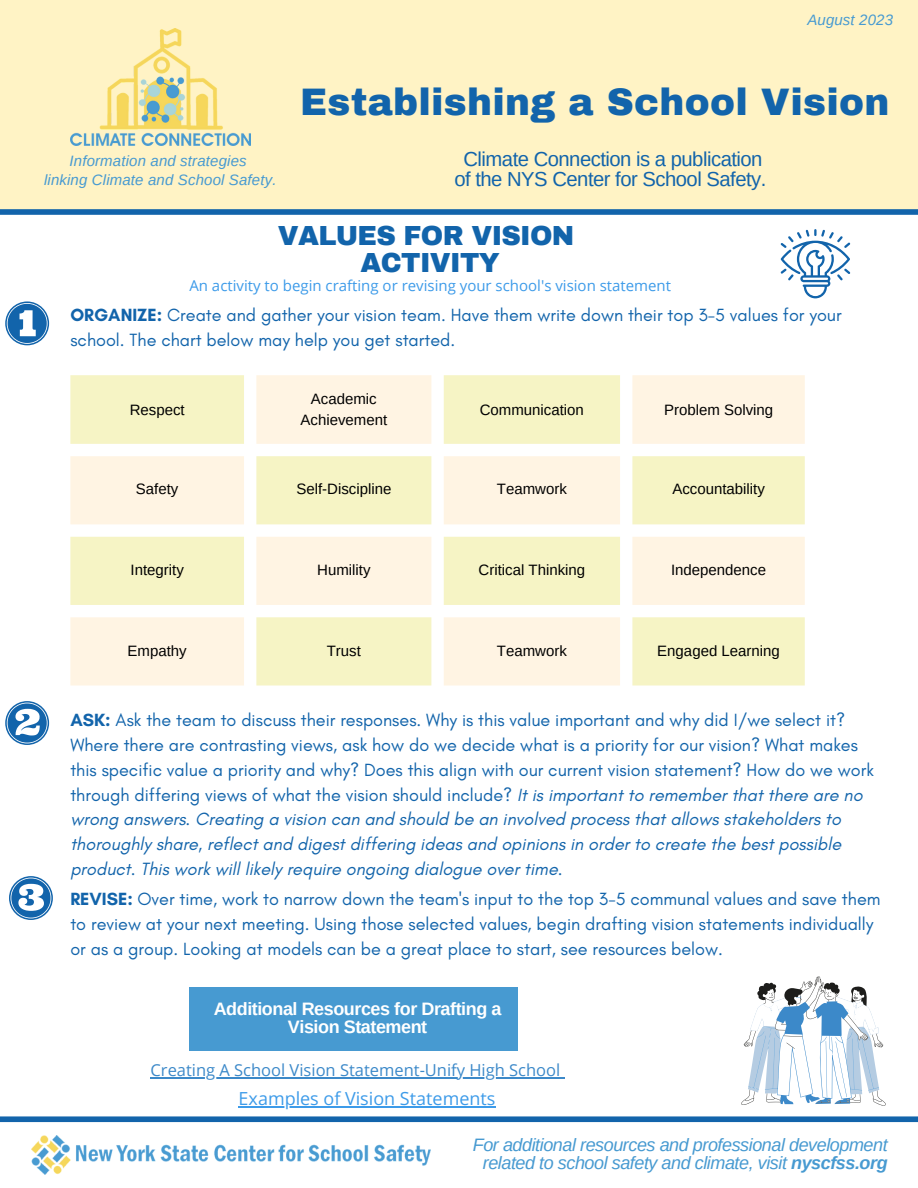
<style>
.page{position:relative;width:918px;height:1188px;background:#fff}
.page>*{position:absolute;margin:0;border:0;box-sizing:border-box;transform-origin:0 0}
.t1{font:900 37.5px "Archivo";letter-spacing:.01em;color:#1264ab}
.t2{font:900 27px "Archivo";letter-spacing:-.025em;color:#1264ab}
.t3{font:20.25px "Arimo";letter-spacing:-.025em;color:#1264ab}
.t4{font:18px/24.8px "Glacial Indifference";color:#1264ab}
.t5{font:italic 18px/18px "Arimo";letter-spacing:-.025em;color:#479ad1;text-align:center}
.t6{font:700 18px/18px "Arimo";letter-spacing:-.025em;color:#fff;text-align:center}
.t7{font:18px "Open Sans";color:#3d9be9}
.t8{font:16.5px "Open Sans";color:#3c89c9}
.t9{font:15px/20.2px "Arimo";color:#000;text-align:center}
.t10{font:italic 15px "Arimo";letter-spacing:.01em;color:#479ad1}
.t11{font:15px "Open Sans";color:#3d9be9}
.s1{font-weight:700}
.s2{font-style:italic}
</style>
<div class="page">
<div style="left:0;top:0;width:918px;height:213px;background:#fff3c5"></div>
<div style="left:0;top:209px;width:918px;height:6px;background:#1264ab"></div>
<div style="left:0;top:1116px;width:918px;height:6px;background:#1264ab"></div>
<img style="left:70px;top:28px;width:180px;height:117px">
<img style="left:31px;top:1136px;width:399px;height:39px">
<div style="left:189px;top:988px;width:329px;height:63px;background:#479ad1"></div>
<svg style="left:781px;top:229px;width:69px;height:69px"></svg>
<svg style="left:70px;top:375px;width:735px;height:311px"></svg>
<svg style="left:5px;top:301px;width:44px;height:44px"></svg>
<svg style="left:5px;top:701px;width:44px;height:44px"></svg>
<svg style="left:9px;top:876px;width:44px;height:44px"></svg>
<svg style="left:741px;top:977px;width:145px;height:129px"></svg>
<hr style="left:151px;top:1078px;width:409px;height:1px;background:#3c89c9">
<hr style="left:239px;top:1106px;width:257px;height:1px;background:#3d9be9">
<p class="t10" style="left:807px;top:11px;width:87px">August 2023</p>
<p class="t10" style="left:70px;top:152px;width:179px">Information and strategies</p>
<p class="t10" style="left:44px;top:172px;width:234px">linking Climate and School Safety.</p>
<p class="t1" style="left:300px;top:82px;width:591px">Establishing a School Vision</p>
<p class="t3" style="left:463px;top:147px;width:301px">Climate Connection is a publication</p>
<p class="t3" style="left:454px;top:168px;width:314px">of the NYS Center for School Safety.</p>
<p class="t2" style="left:278px;top:222px;width:298px">VALUES FOR VISION</p>
<p class="t2" style="left:361px;top:249px;width:141px">ACTIVITY</p>
<p class="t11" style="left:189px;top:275px;width:483px">An activity to begin crafting or revising your school's vision statement</p>
<p class="t4" style="left:70px;top:303px;width:773px"><span class="s1">ORGANIZE:</span> Create and gather your vision team. Have them write down their top 3-5 values for your school. The chart below may help you get started.</p>
<p class="t9" style="left:130px;top:399px;width:56px">Respect</p>
<p class="t9" style="left:301px;top:389px;width:88px">Academic<br>Achievement</p>
<p class="t9" style="left:480px;top:399px;width:106px">Communication</p>
<p class="t9" style="left:664px;top:399px;width:111px">Problem Solving</p>
<p class="t9" style="left:136px;top:479px;width:44px">Safety</p>
<p class="t9" style="left:296px;top:479px;width:96px">Self-Discipline</p>
<p class="t9" style="left:497px;top:479px;width:71px">Teamwork</p>
<p class="t9" style="left:672px;top:479px;width:94px">Accountability</p>
<p class="t9" style="left:131px;top:560px;width:55px">Integrity</p>
<p class="t9" style="left:317px;top:560px;width:55px">Humility</p>
<p class="t9" style="left:479px;top:560px;width:108px">Critical Thinking</p>
<p class="t9" style="left:671px;top:560px;width:97px">Independence</p>
<p class="t9" style="left:128px;top:640px;width:61px">Empathy</p>
<p class="t9" style="left:327px;top:640px;width:36px">Trust</p>
<p class="t9" style="left:497px;top:640px;width:71px">Teamwork</p>
<p class="t9" style="left:657px;top:640px;width:124px">Engaged Learning</p>
<p class="t4" style="left:70px;top:708px;width:805px"><span class="s1">ASK:</span> Ask the team to discuss their responses. Why is this value important and why did I/we select it?<br>Where there are contrasting views, ask how do we decide what is a priority for our vision? What makes this specific value a priority and why? Does this align with our current vision statement? How do we work through differing views of what the vision should include? <span class="s2">It is important to remember that there are no wrong answers. Creating a vision can and should be an involved process that allows stakeholders to thoroughly share, reflect and digest differing ideas and opinions in order to create the best possible product. This work will likely require ongoing dialogue over time.</span></p>
<p class="t4" style="left:70px;top:887px;width:812px"><span class="s1">REVISE:</span> Over time, work to narrow down the team's input to the top 3-5 communal values and save them to review at your next meeting. Using those selected values, begin drafting vision statements individually or as a group. Looking at models can be a great place to start, see resources below.</p>
<p class="t6" style="left:214px;top:999px;width:289px">Additional Resources for Drafting a<br>Vision Statement</p>
<p class="t8" style="left:151px;top:1059px;width:411px">Creating A School Vision Statement-Unify High School</p>
<p class="t7" style="left:239px;top:1086px;width:258px">Examples of Vision Statements</p>
<p class="t5" style="left:473px;top:1135px;width:416px">For additional resources and professional development related to school safety and climate, visit <span class="s1">nyscfss.org</span></p>
</div>
